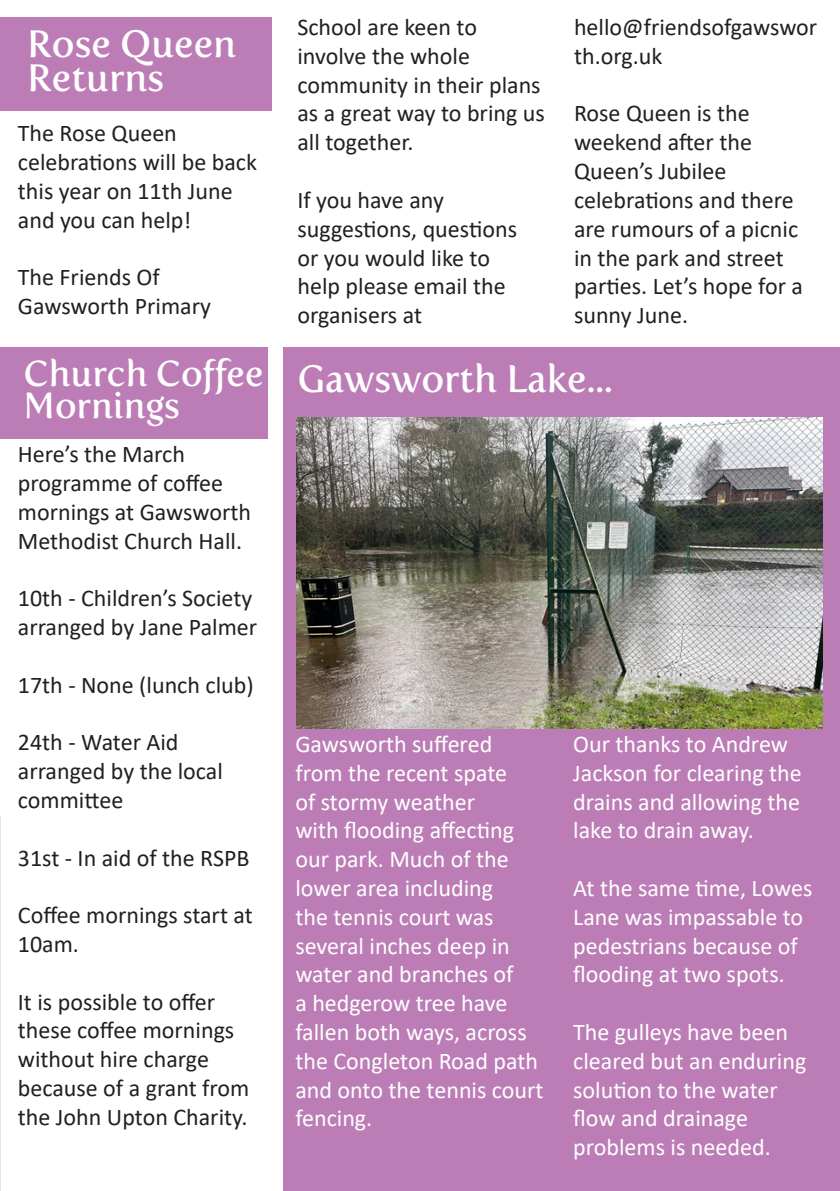
<style>
.page{position:relative;width:840px;height:1191px;background:#fff}
.page>*{position:absolute;margin:0;border:0;box-sizing:border-box;transform-origin:0 0}
.t1{font:38px "Fertigo Pro";color:#fff}
.t2{font:36px/32px "Fertigo Pro";color:#fff}
.t3{font:24px/28.8px "Calibri";color:#231f20}
.t4{font:24px/28.8px "Calibri";color:#fff}
</style>
<div class="page">
<div style="left:283px;top:347px;width:556px;height:844px;background:#bc7db6"></div>
<img style="left:296px;top:418px;width:526px;height:310px">
<div style="left:0;top:17px;width:272px;height:94px;background:#bc7db6"></div>
<div style="left:0;top:347px;width:267px;height:92px;background:#bc7db6"></div>
<p class="t1" style="left:27px;top:22px;width:211px">Rose Queen</p>
<p class="t1" style="left:27px;top:56px;width:139px">Returns</p>
<p class="t3" style="left:18px;top:118px;width:240px">The Rose Queen celebrations will be back this year on 11th June and you can help!</p>
<p class="t3" style="left:18px;top:262px;width:195px">The Friends Of<br>Gawsworth Primary</p>
<p class="t2" style="left:24px;top:357px;width:241px">Church Coffee<br>Mornings</p>
<p class="t3" style="left:18px;top:439px;width:235px">Here’s the March programme of coffee mornings at Gawsworth<br>Methodist Church Hall.</p>
<p class="t3" style="left:18px;top:583px;width:241px">10th - Children’s Society arranged by Jane Palmer</p>
<p class="t3" style="left:18px;top:670px;width:237px">17th - None (lunch club)</p>
<p class="t3" style="left:18px;top:727px;width:162px">24th - Water Aid</p>
<p class="t3" style="left:18px;top:756px;width:206px">arranged by the local committee</p>
<p class="t3" style="left:18px;top:842px;width:233px">31st - In aid of the RSPB</p>
<p class="t3" style="left:18px;top:900px;width:236px">Coffee mornings start at<br>10am.</p>
<p class="t3" style="left:18px;top:986px;width:233px">It is possible to offer these coffee mornings without hire charge because of a grant from the John Upton Charity.</p>
<p class="t3" style="left:297px;top:12px;width:249px">School are keen to involve the whole community in their plans as a great way to bring us all together.</p>
<p class="t3" style="left:297px;top:185px;width:221px">If you have any suggestions, questions or you would like to help please email the organisers at</p>
<p class="t3" style="left:573px;top:12px;width:245px">hello@friendsofgawswor</p>
<p class="t3" style="left:573px;top:41px;width:90px">th.org.uk</p>
<p class="t3" style="left:573px;top:98px;width:230px">Rose Queen is the weekend after the<br>Queen’s Jubilee celebrations and there are rumours of a picnic in the park and street parties. Let’s hope for a sunny June.</p>
<p class="t1" style="left:297px;top:357px;width:317px">Gawsworth Lake...</p>
<p class="t4" style="left:295px;top:729px;width:249px">Gawsworth suffered from the recent spate<br>of stormy weather<br>with flooding affecting our park. Much of the lower area including<br>the tennis court was several inches deep in water and branches of<br>a hedgerow tree have fallen both ways, across the Congleton Road path and onto the tennis court fencing.</p>
<p class="t4" style="left:573px;top:729px;width:230px">Our thanks to Andrew<br>Jackson for clearing the drains and allowing the lake to drain away.</p>
<p class="t4" style="left:573px;top:873px;width:241px">At the same time, Lowes<br>Lane was impassable to pedestrians because of flooding at two spots.</p>
<p class="t4" style="left:573px;top:1017px;width:234px">The gulleys have been cleared but an enduring solution to the water flow and drainage problems is needed.</p>
</div>
